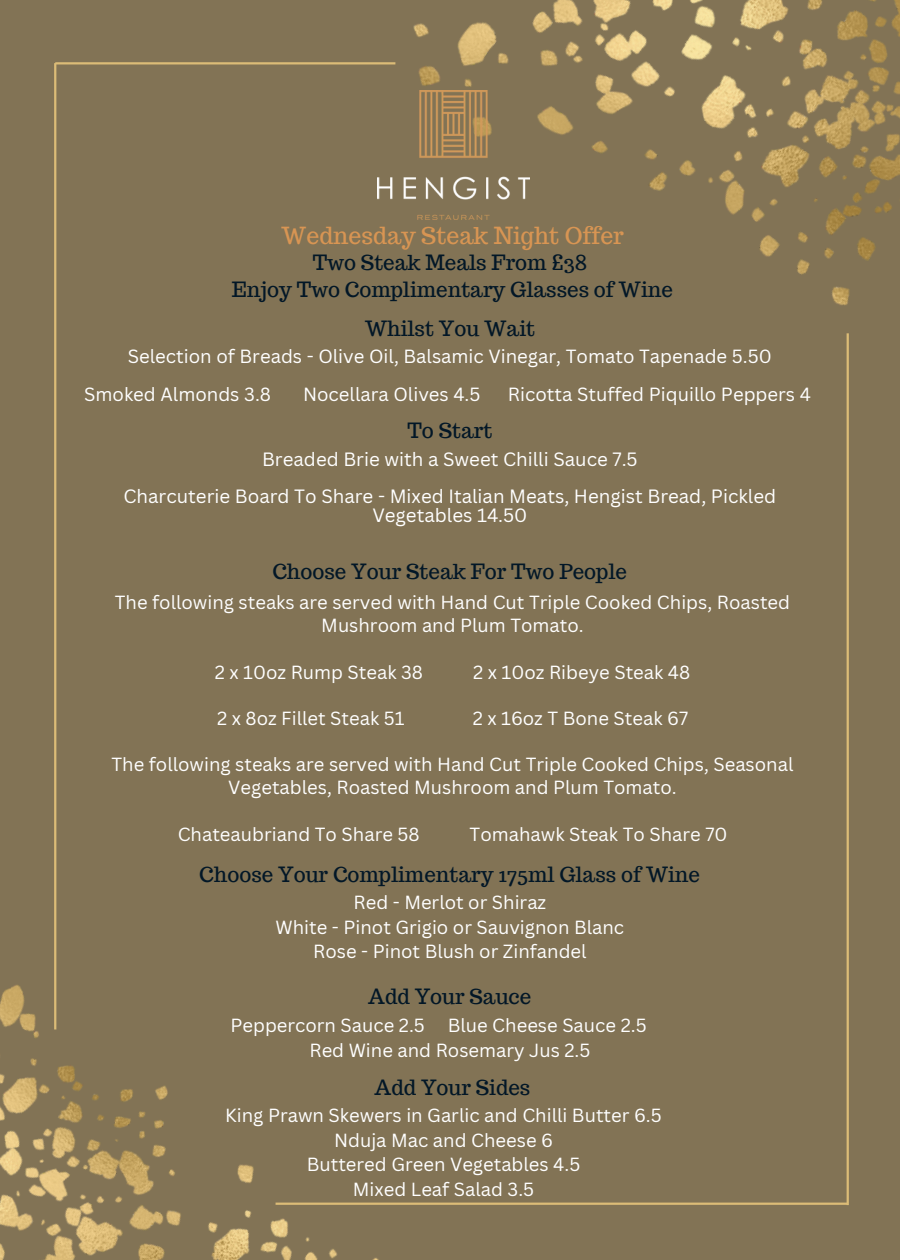
<style>
.page{position:relative;width:900px;height:1260px;background:#827355}
.page>*{position:absolute;margin:0;border:0;box-sizing:border-box;transform-origin:0 0}
.t1{font:23px "Trocchi";color:#d89553}
.t2{font:20.5px "Trocchi";color:#021727}
.t3{font:18.75px/18.8px "Canva Sans";color:#fff;text-align:center}
.t4{font:18.5px/23px "Canva Sans";color:#fff;text-align:center}
</style>
<div class="page">
<hr style="left:55px;top:62px;width:340px;height:2px;background:#dcbc77">
<hr style="left:54px;top:63px;width:2px;height:966px;background:#dcbc77">
<hr style="left:276px;top:1203px;width:572px;height:2px;background:#dcbc77">
<hr style="left:847px;top:333px;width:2px;height:872px;background:#dcbc77">
<img style="left:0;top:804px;width:486px;height:456px">
<img style="left:260px;top:0;width:640px;height:482px">
<img style="left:377px;top:90px;width:152px;height:129px">
<p class="t1" style="left:281px;top:221px;width:344px">Wednesday Steak Night Offer</p>
<p class="t2" style="left:313px;top:249px;width:276px">Two Steak Meals From £38</p>
<p class="t2" style="left:232px;top:277px;width:443px">Enjoy Two Complimentary Glasses of Wine</p>
<p class="t2" style="left:365px;top:315px;width:172px">Whilst You Wait</p>
<p class="t4" style="left:128px;top:345px;width:645px">Selection of Breads - Olive Oil, Balsamic Vinegar, Tomato Tapenade 5.50</p>
<p class="t4" style="left:84px;top:382px;width:188px">Smoked Almonds 3.8</p>
<p class="t4" style="left:303px;top:382px;width:179px">Nocellara Olives 4.5</p>
<p class="t4" style="left:508px;top:382px;width:305px">Ricotta Stuffed Piquillo Peppers 4</p>
<p class="t2" style="left:408px;top:417px;width:86px">To Start</p>
<p class="t3" style="left:262px;top:449px;width:377px">Breaded Brie with a Sweet Chilli Sauce 7.5</p>
<p class="t3" style="left:123px;top:487px;width:654px">Charcuterie Board To Share - Mixed Italian Meats, Hengist Bread, Pickled<br>Vegetables 14.50</p>
<p class="t2" style="left:272px;top:558px;width:356px">Choose Your Steak For Two People</p>
<p class="t4" style="left:115px;top:591px;width:677px">The following steaks are served with Hand Cut Triple Cooked Chips, Roasted<br>Mushroom and Plum Tomato.</p>
<p class="t4" style="left:215px;top:660px;width:210px">2 x 10oz Rump Steak 38</p>
<p class="t4" style="left:473px;top:660px;width:219px">2 x 10oz Ribeye Steak 48</p>
<p class="t4" style="left:217px;top:706px;width:189px">2 x 8oz Fillet Steak 51</p>
<p class="t4" style="left:473px;top:706px;width:217px">2 x 16oz T Bone Steak 67</p>
<p class="t4" style="left:111px;top:753px;width:684px">The following steaks are served with Hand Cut Triple Cooked Chips, Seasonal<br>Vegetables, Roasted Mushroom and Plum Tomato.</p>
<p class="t4" style="left:178px;top:822px;width:243px">Chateaubriand To Share 58</p>
<p class="t4" style="left:470px;top:822px;width:259px">Tomahawk Steak To Share 70</p>
<p class="t2" style="left:199px;top:861px;width:502px">Choose Your Complimentary 175ml Glass of Wine</p>
<p class="t4" style="left:354px;top:890px;width:194px">Red - Merlot or Shiraz</p>
<p class="t4" style="left:276px;top:915px;width:350px">White - Pinot Grigio or Sauvignon Blanc</p>
<p class="t4" style="left:313px;top:940px;width:275px">Rose - Pinot Blush or Zinfandel</p>
<p class="t2" style="left:368px;top:983px;width:165px">Add Your Sauce</p>
<p class="t4" style="left:231px;top:1013px;width:418px">Peppercorn Sauce 2.5 Blue Cheese Sauce 2.5</p>
<p class="t4" style="left:309px;top:1038px;width:282px">Red Wine and Rosemary Jus 2.5</p>
<p class="t2" style="left:375px;top:1074px;width:157px">Add Your Sides</p>
<p class="t4" style="left:225px;top:1103px;width:438px">King Prawn Skewers in Garlic and Chilli Butter 6.5</p>
<p class="t4" style="left:334px;top:1128px;width:220px">Nduja Mac and Cheese 6</p>
<p class="t4" style="left:307px;top:1153px;width:275px">Buttered Green Vegetables 4.5</p>
<p class="t4" style="left:353px;top:1177px;width:183px">Mixed Leaf Salad 3.5</p>
</div>
